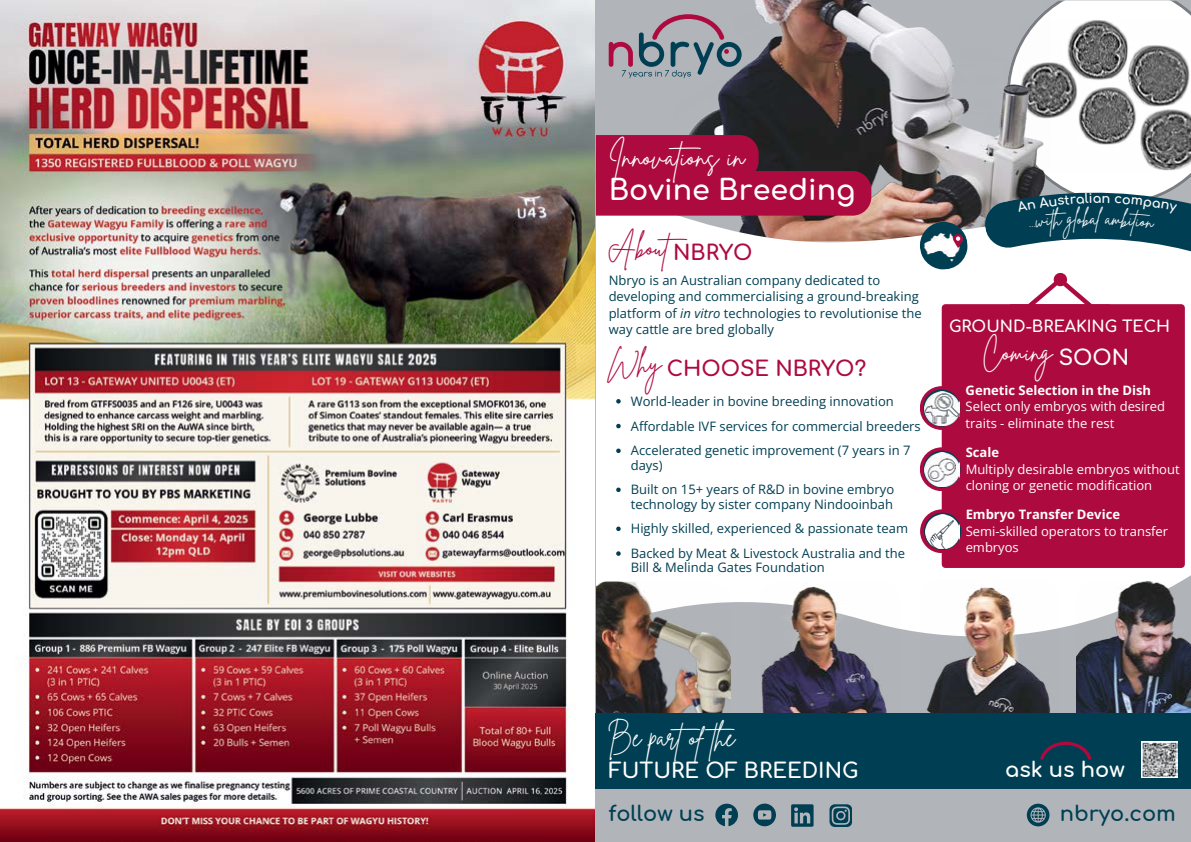
<style>
.page{position:relative;width:1191px;height:842px;background:#fff}
.page>*{position:absolute;margin:0;border:0;box-sizing:border-box;transform-origin:0 0}
.t1{font:700 28.5px "Comfortaa";color:#fff}
.t2{font:28.5px "Brittany Signature";color:#fff}
.t3{font:26.5px "Brittany Signature";color:#fff}
.t4{font:26.5px "Brittany Signature";color:#ad0a40}
.t5{font:700 21px "Comfortaa";color:#fff}
.t6{font:700 21px "Comfortaa";color:#003f53}
.t7{font:700 21px "Comfortaa";color:#ad0a40}
.t8{font:18.5px "Brittany Signature";color:#fff}
.t9{font:700 16px "Comfortaa";color:#fff}
.t10{font:13px/24.8px "Open Sans";color:#003f53}
.t11{font:13px/16.5px "Open Sans";color:#fff}
.t12{font:700 13px "Open Sans";color:#fff}
.t13{font:700 13px "Comfortaa";color:#fff}
.s1{font-style:italic}
</style>
<div class="page">
<img style="left:0;top:0;width:595px;height:842px">
<div style="left:596px;top:0;width:595px;height:304px;background:#b1b5ba"></div>
<svg style="left:608px;top:17px;width:65px;height:61px"></svg>
<img style="left:673px;top:0;width:333px;height:178px">
<svg style="left:596px;top:178px;width:410px;height:247px"></svg>
<img style="left:758px;top:586px;width:142px;height:127px">
<img style="left:1076px;top:581px;width:115px;height:132px">
<img style="left:919px;top:587px;width:140px;height:126px">
<svg style="left:983px;top:190px;width:208px;height:377px;fill:#fff"></svg>
<svg style="left:919px;top:386px;width:44px;height:44px"></svg>
<svg style="left:919px;top:447px;width:44px;height:44px"></svg>
<svg style="left:920px;top:509px;width:44px;height:44px"></svg>
<div style="left:941px;top:304px;width:243px;height:264px;background:#ad0a40"></div>
<div style="left:596px;top:789px;width:595px;height:53px;background:#b1b5ba"></div>
<svg style="left:1026px;top:804px;width:23px;height:22px"></svg>
<img style="left:596px;top:581px;width:135px;height:132px">
<div style="left:596px;top:713px;width:595px;height:76px;background:#003f53"></div>
<svg style="left:1008px;top:272px;width:103px;height:81px"></svg>
<img style="left:1141px;top:741px;width:36px;height:36px">
<svg style="left:924px;top:513px;width:37px;height:37px"></svg>
<img style="left:925px;top:514px;width:34px;height:34px">
<svg style="left:923px;top:451px;width:37px;height:37px"></svg>
<img style="left:924px;top:452px;width:35px;height:35px">
<svg style="left:923px;top:389px;width:37px;height:38px"></svg>
<img style="left:924px;top:391px;width:35px;height:34px">
<svg style="left:753px;top:804px;width:23px;height:22px"></svg>
<svg style="left:715px;top:804px;width:23px;height:22px"></svg>
<svg style="left:791px;top:804px;width:22px;height:23px"></svg>
<svg style="left:829px;top:804px;width:23px;height:23px"></svg>
<svg style="left:1040px;top:742px;width:51px;height:18px"></svg>
<svg style="left:596px;top:135px;width:275px;height:81px"></svg>
<svg style="left:616px;top:399px;width:4px;height:5px"></svg>
<svg style="left:616px;top:424px;width:4px;height:4px"></svg>
<svg style="left:616px;top:449px;width:4px;height:4px"></svg>
<svg style="left:616px;top:488px;width:4px;height:4px"></svg>
<svg style="left:616px;top:526px;width:5px;height:5px"></svg>
<svg style="left:616px;top:551px;width:4px;height:5px"></svg>
<svg style="left:918px;top:222px;width:51px;height:49px"></svg>
<svg style="left:1006px;top:0;width:185px;height:239px"></svg>
<h1 class="t2" style="left:608px;top:138px;width:138px">Innovations in</h1>
<h1 class="t1" style="left:608px;top:164px;width:248px">Bovine Breeding</h1>
<h2 class="t4" style="left:607px;top:230px;width:146px">About<sub>NBRYO</sub></h2>
<p class="t10" style="left:608px;top:271px;width:315px;line-height:16.5px">Nbryo is an Australian company dedicated to developing and commercialising a ground-breaking platform of <span class="s1">in vitro</span> technologies to revolutionise the way cattle are bred globally</p>
<h3 class="t7" style="left:607px;top:349px;width:260px"><sup>Why</sup> CHOOSE NBRYO?</h3>
<p class="t10" style="left:631px;top:388px;width:291px">World-leader in bovine breeding innovation<br>Affordable IVF services for commercial breeders<br>Accelerated genetic improvement (7 years in 7</p>
<p class="t10" style="left:631px;top:452px;width:265px">days)<br>Built on 15+ years of R&amp;D in bovine embryo</p>
<p class="t10" style="left:631px;top:491px;width:279px">technology by sister company Nindooinbah<br>Highly skilled, experienced &amp; passionate team<br>Backed by Meat &amp; Livestock Australia and the</p>
<p class="t10" style="left:631px;top:555px;width:196px">Bill &amp; Melinda Gates Foundation</p>
<p class="t13" style="left:1092px;top:186px;width:10px">a</p>
<h3 class="t8" style="left:1083px;top:206px;width:15px">ba</h3>
<p class="t9" style="left:949px;top:311px;width:223px">GROUND-BREAKING TECH</p>
<h2 class="t3" style="left:982px;top:335px;width:148px">Coming <sub>SOON</sub></h2>
<p class="t12" style="left:965px;top:381px;width:187px">Genetic Selection in the Dish</p>
<p class="t11" style="left:965px;top:398px;width:201px">Select only embryos with desired traits - eliminate the rest</p>
<p class="t12" style="left:965px;top:443px;width:35px">Scale</p>
<p class="t11" style="left:965px;top:460px;width:216px">Multiply desirable embryos without cloning or genetic modification</p>
<p class="t12" style="left:965px;top:505px;width:156px">Embryo Transfer Device</p>
<p class="t11" style="left:965px;top:523px;width:204px">Semi-skilled operators to transfer embryos</p>
<h2 class="t3" style="left:607px;top:720px;width:136px">Be partof the</h2>
<h3 class="t5" style="left:608px;top:751px;width:251px">FUTURE OF BREEDING</h3>
<h3 class="t6" style="left:608px;top:794px;width:97px">follow us</h3>
<h3 class="t5" style="left:1005px;top:750px;width:121px">ask us how</h3>
<h3 class="t6" style="left:1059px;top:794px;width:118px">nbryo.com</h3>
</div>
